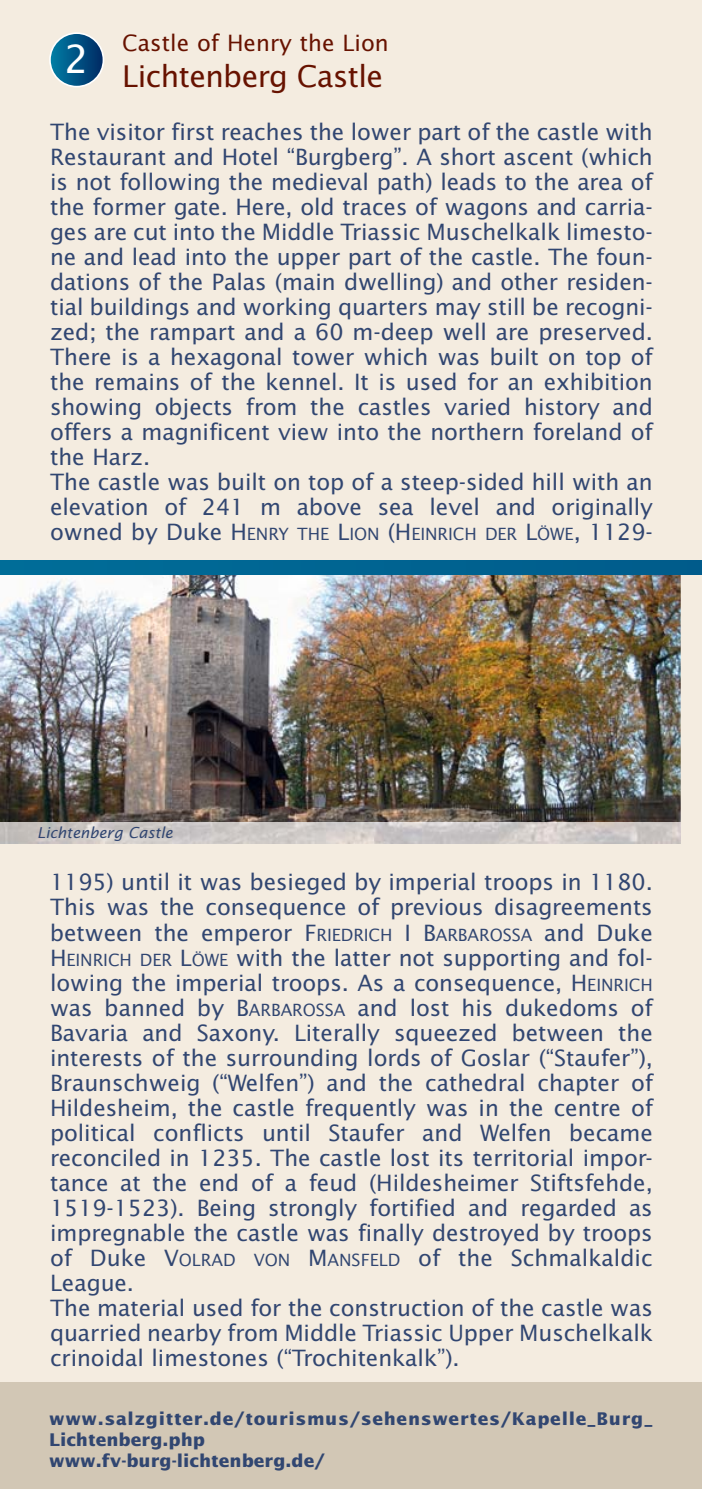
<style>
.page{position:relative;width:702px;height:1489px;background:#fff}
.page>*{position:absolute;margin:0;border:0;box-sizing:border-box;transform-origin:0 0}
.t1{font:38.75px "Lucida Sans Std";color:#fff}
.t2{font:30px "Lucida Sans Std";letter-spacing:-.02em;color:#671200}
.t3{font:22.5px/25px "Lucida Sans Std";letter-spacing:-.005em;color:#314671}
.t4{font:22.5px "Lucida Sans Std";color:#671200}
.t5{font:700 17.5px/21px "Lucida Sans";letter-spacing:.04em;color:#314671}
.t6{font:17px "Lucida Sans Std";letter-spacing:-.005em;color:#314671}
.t7{font:italic 15px "Lucida Sans Std";color:#314671}
.s1{font-size:22.5px}
.s2{font-size:17px}
</style>
<div class="page">
<div style="left:0;top:0;width:702px;height:1488px;background:#f4ece0"></div>
<div style="left:0;top:1382px;width:702px;height:106px;background:#d2c7b5"></div>
<svg style="left:50px;top:33px;width:53px;height:54px;background:#095a89"></svg>
<div style="left:49px;top:32px;width:55px;height:55px;border:2px solid #fff;border-radius:50%"></div>
<img style="left:0;top:574px;width:680px;height:248px">
<img style="left:0;top:822px;width:680px;height:21px">
<div style="left:0;top:560px;width:702px;height:14px;background:#006592"></div>
<h1 class="t1" style="left:64px;top:41px;width:26px">2</h1>
<p class="t4" style="left:122px;top:32px;width:268px">Castle of Henry the Lion</p>
<h2 class="t2" style="left:122px;top:62px;width:262px">Lichtenberg Castle</h2>
<p class="t3" style="left:50px;top:121px;width:604px">The visitor first reaches the lower part of the castle with Restaurant and Hotel “Burgberg”. A short ascent (which is not following the medieval path) leads to the area of the former gate. Here, old traces of wagons and carria&shy;ges are cut into the Middle Triassic Muschelkalk limesto&shy;ne and lead into the upper part of the castle. The foun&shy;dations of the Palas (main dwelling) and other residen&shy;tial buildings and working quarters may still be recogni&shy;zed; the rampart and a 60 m-deep well are preserved.<br>There is a hexagonal tower which was built on top of the remains of the kennel. It is used for an exhibition showing objects from the castles varied history and offers a magnificent view into the northern foreland of the Harz.<br>The castle was built on top of a steep-sided hill with an elevation of 241 m above sea level and originally</p>
<p class="t6" style="left:50px;top:526px;width:604px"><span class="s1">owned by Duke H</span>ENRY THE <span class="s1">L</span>ION <span class="s1">(H</span>EINRICH DER <span class="s1">L</span>ÖWE<span class="s1">, 1129-</span></p>
<p class="t7" style="left:37px;top:825px;width:137px">Lichtenberg Castle</p>
<p class="t3" style="left:50px;top:871px;width:604px">1195) until it was besieged by imperial troops in 1180.<br>This was the consequence of previous disagreements between the emperor F<span class="s2">RIEDRICH</span> I B<span class="s2">ARBAROSSA</span> and Duke H<span class="s2">EINRICH DER</span> L<span class="s2">ÖWE</span> with the latter not supporting and fol&shy;lowing the imperial troops. As a consequence, H<span class="s2">EINRICH </span>was banned by B<span class="s2">ARBAROSSA</span> and lost his dukedoms of Bavaria and Saxony. Literally squeezed between the interests of the surrounding lords of Goslar (“Staufer”), Braunschweig (“Welfen”) and the cathedral chapter of Hildesheim, the castle frequently was in the centre of political conflicts until Staufer and Welfen became reconciled in 1235. The castle lost its territorial impor&shy;tance at the end of a feud (Hildesheimer Stiftsfehde, 1519-1523). Being strongly fortified and regarded as impregnable the castle was finally destroyed by troops of Duke V<span class="s2">OLRAD VON</span> M<span class="s2">ANSFELD</span> of the Schmalkaldic League.<br>The material used for the construction of the castle was quarried nearby from Middle Triassic Upper Muschelkalk crinoidal limestones (“Trochitenkalk”).</p>
<p class="t5" style="left:49px;top:1409px;width:605px">www.salzgitter.de/tourismus/sehenswertes/Kapelle_Burg_<br>Lichtenberg.php<br>www.fv-burg-lichtenberg.de/</p>
</div>
